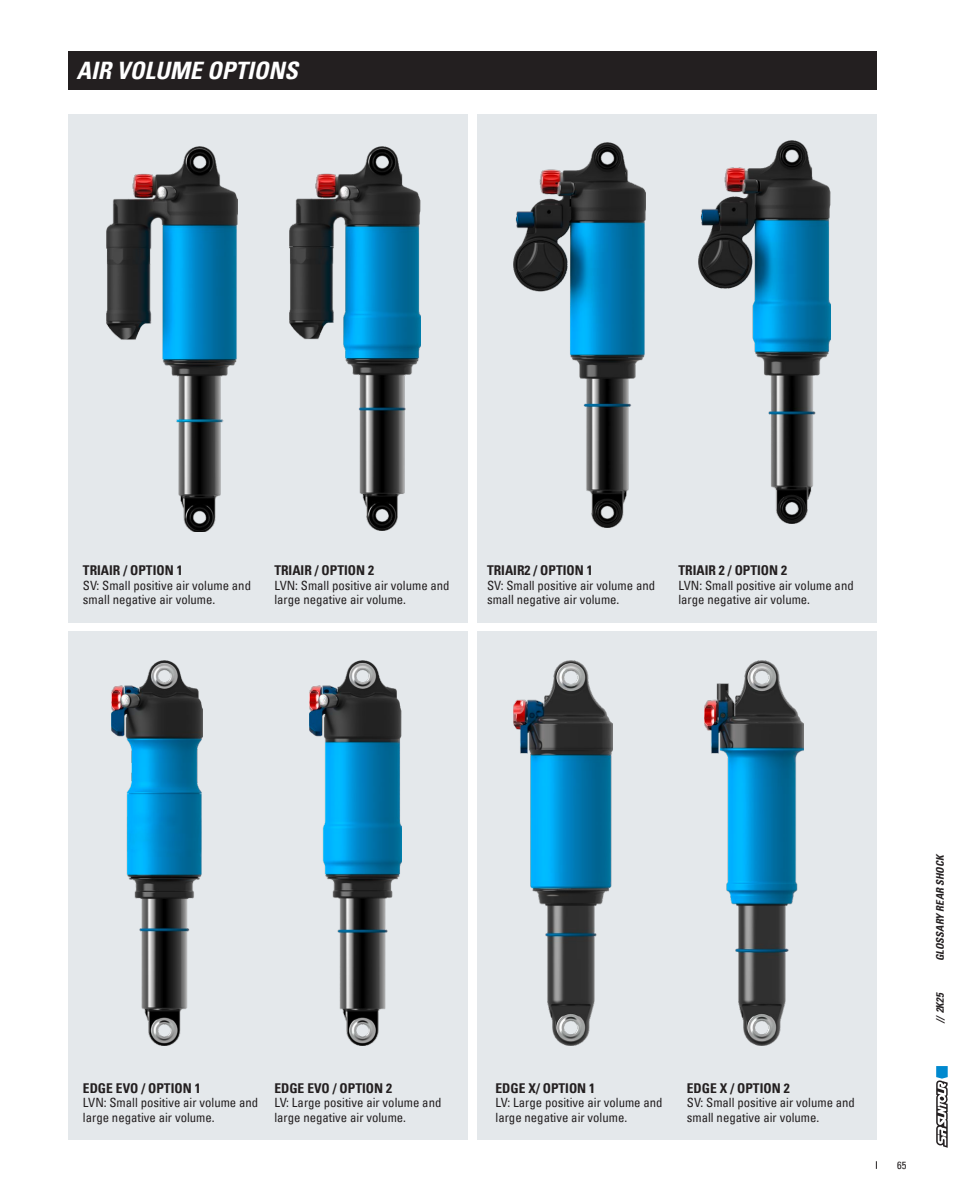
<style>
.page{position:relative;width:957px;height:1191px;background:#fff}
.page>*{position:absolute;margin:0;border:0;box-sizing:border-box;transform-origin:0 0}
.t1{font:italic 700 condensed 24px "Univers LT";color:#fff}
.t2{font:700 condensed 13.5px "Univers LT";color:#231f20}
.t3{font:condensed 12.75px/14.2px "Univers LT";color:#231f20}
.t4{font:italic 700 condensed 10.5px "Univers LT";color:#231f20}
.t5{font:condensed 10.5px "Univers LT";color:#231f20}
</style>
<div class="page">
<svg style="left:936px;top:1066px;width:12px;height:81px"></svg>
<div style="left:477px;top:114px;width:399px;height:508px;background:#e4e8eb"></div>
<div style="left:68px;top:114px;width:400px;height:508px;background:#e4e8eb"></div>
<div style="left:68px;top:51px;width:808px;height:38px;background:#231f20"></div>
<img style="left:106px;top:147px;width:132px;height:384px">
<img style="left:514px;top:142px;width:131px;height:385px">
<img style="left:290px;top:147px;width:131px;height:383px">
<img style="left:699px;top:140px;width:131px;height:383px">
<div style="left:68px;top:631px;width:400px;height:509px;background:#e4e8eb"></div>
<div style="left:477px;top:631px;width:399px;height:509px;background:#e4e8eb"></div>
<img style="left:111px;top:660px;width:91px;height:385px">
<img style="left:514px;top:660px;width:98px;height:385px">
<img style="left:310px;top:660px;width:91px;height:385px">
<img style="left:704px;top:660px;width:99px;height:385px">
<h1 class="t1" style="left:77px;top:56px;width:223px">AIR VOLUME OPTIONS</h1>
<p class="t2" style="left:83px;top:562px;width:101px">TRIAIR / OPTION 1</p>
<p class="t3" style="left:83px;top:578px;width:170px">SV: Small positive air volume and small negative air volume.</p>
<p class="t2" style="left:274px;top:562px;width:101px">TRIAIR / OPTION 2</p>
<p class="t3" style="left:274px;top:578px;width:177px">LVN: Small positive air volume and large negative air volume.</p>
<p class="t2" style="left:487px;top:562px;width:107px">TRIAIR2 / OPTION 1</p>
<p class="t3" style="left:487px;top:578px;width:170px">SV: Small positive air volume and small negative air volume.</p>
<p class="t2" style="left:678px;top:562px;width:110px">TRIAIR 2 / OPTION 2</p>
<p class="t3" style="left:678px;top:578px;width:177px">LVN: Small positive air volume and large negative air volume.</p>
<p class="t2" style="left:83px;top:1080px;width:119px">EDGE EVO / OPTION 1</p>
<p class="t3" style="left:83px;top:1095px;width:177px">LVN: Small positive air volume and large negative air volume.</p>
<p class="t2" style="left:274px;top:1080px;width:119px">EDGE EVO / OPTION 2</p>
<p class="t3" style="left:274px;top:1095px;width:169px">LV: Large positive air volume and large negative air volume.</p>
<p class="t2" style="left:495px;top:1080px;width:101px">EDGE X/ OPTION 1</p>
<p class="t3" style="left:495px;top:1095px;width:169px">LV: Large positive air volume and large negative air volume.</p>
<p class="t2" style="left:687px;top:1080px;width:104px">EDGE X / OPTION 2</p>
<p class="t3" style="left:687px;top:1095px;width:170px">SV: Small positive air volume and small negative air volume.</p>
<p class="t4" style="left:933px;top:961px;width:108px;rotate:-90deg">GLOSSARY REAR SHOCK</p>
<p class="t4" style="left:933px;top:1023px;width:32px;rotate:-90deg">// 2K25</p>
<p class="t5" style="left:897px;top:1158px;width:11px">65</p>
</div>
